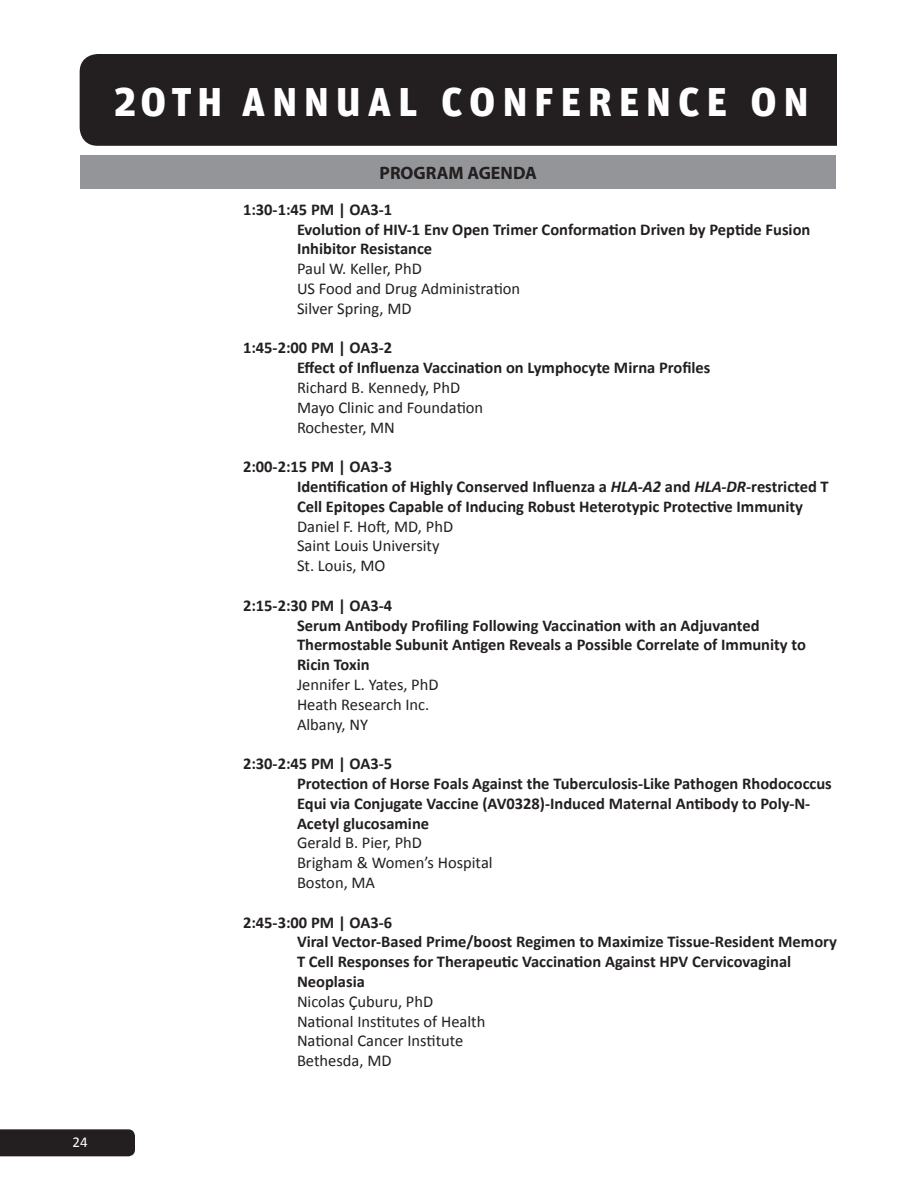
<style>
.page{position:relative;width:918px;height:1188px;background:#fff}
.page>*{position:absolute;margin:0;border:0;box-sizing:border-box;transform-origin:0 0}
.t1{font:49.5px "Unit Bold SC";letter-spacing:.09em;color:#fff}
.t2{font:700 18px "Myriad Pro";color:#231f20}
.t3{font:700 16.5px/19.8px "Calibri";color:#231f20}
.t4{font:16.5px/19.8px "Calibri";color:#231f20}
.t5{font:15px "Calibri";color:#fff}
.s1{font-style:italic}
</style>
<div class="page">
<div style="left:80px;top:155px;width:756px;height:34px;background:#939598"></div>
<div style="left:0;top:1129px;width:135px;height:27px;background:#231f20"></div>
<div style="left:80px;top:54px;width:757px;height:92px;background:#231f20"></div>
<p class="t5" style="left:73px;top:1133px;width:17px">24</p>
<h1 class="t1" style="left:113px;top:69px;width:699px">20th annual conference on</h1>
<p class="t2" style="left:380px;top:161px;width:159px">PROGRAM AGENDA</p>
<p class="t3" style="left:243px;top:199px;width:151px">1:30-1:45 PM | OA3-1</p>
<p class="t3" style="left:297px;top:219px;width:515px">Evolution of HIV-1 Env Open Trimer Conformation Driven by Peptide Fusion<br>Inhibitor Resistance</p>
<p class="t4" style="left:297px;top:259px;width:126px">Paul W. Keller, PhD</p>
<p class="t4" style="left:297px;top:279px;width:225px">US Food and Drug Administration</p>
<p class="t4" style="left:297px;top:299px;width:116px">Silver Spring, MD</p>
<p class="t3" style="left:243px;top:338px;width:151px">1:45-2:00 PM | OA3-2</p>
<p class="t3" style="left:297px;top:358px;width:415px">Effect of Influenza Vaccination on Lymphocyte Mirna Profiles</p>
<p class="t4" style="left:297px;top:378px;width:165px">Richard B. Kennedy, PhD</p>
<p class="t4" style="left:297px;top:398px;width:188px">Mayo Clinic and Foundation</p>
<p class="t4" style="left:297px;top:417px;width:99px">Rochester, MN</p>
<p class="t3" style="left:243px;top:457px;width:151px">2:00-2:15 PM | OA3-3</p>
<p class="t3" style="left:297px;top:477px;width:533px">Identification of Highly Conserved Influenza a <span class="s1">HLA-A2</span> and <span class="s1">HLA-DR</span>-restricted T<br>Cell Epitopes Capable of Inducing Robust Heterotypic Protective Immunity</p>
<p class="t4" style="left:297px;top:516px;width:158px">Daniel F. Hoft, MD, PhD</p>
<p class="t4" style="left:297px;top:536px;width:144px">Saint Louis University</p>
<p class="t4" style="left:297px;top:556px;width:90px">St. Louis, MO</p>
<p class="t3" style="left:243px;top:595px;width:151px">2:15-2:30 PM | OA3-4</p>
<p class="t3" style="left:297px;top:615px;width:510px">Serum Antibody Profiling Following Vaccination with an Adjuvanted<br>Thermostable Subunit Antigen Reveals a Possible Correlate of Immunity to<br>Ricin Toxin</p>
<p class="t4" style="left:297px;top:675px;width:143px">Jennifer L. Yates, PhD</p>
<p class="t4" style="left:297px;top:695px;width:134px">Heath Research Inc.</p>
<p class="t4" style="left:297px;top:714px;width:73px">Albany, NY</p>
<p class="t3" style="left:243px;top:754px;width:151px">2:30-2:45 PM | OA3-5</p>
<p class="t3" style="left:297px;top:774px;width:536px">Protection of Horse Foals Against the Tuberculosis-Like Pathogen Rhodococcus<br>Equi via Conjugate Vaccine (AV0328)-Induced Maternal Antibody to Poly-N-<br>Acetyl glucosamine</p>
<p class="t4" style="left:297px;top:833px;width:127px">Gerald B. Pier, PhD</p>
<p class="t4" style="left:297px;top:853px;width:197px">Brigham &amp; Women’s Hospital</p>
<p class="t4" style="left:297px;top:873px;width:80px">Boston, MA</p>
<p class="t3" style="left:243px;top:912px;width:151px">2:45-3:00 PM | OA3-6</p>
<p class="t3" style="left:297px;top:932px;width:542px">Viral Vector-Based Prime/boost Regimen to Maximize Tissue-Resident Memory<br>T Cell Responses for Therapeutic Vaccination Against HPV Cervicovaginal<br>Neoplasia</p>
<p class="t4" style="left:297px;top:992px;width:138px">Nicolas Çuburu, PhD</p>
<p class="t4" style="left:297px;top:1011px;width:190px">National Institutes of Health<br>National Cancer Institute</p>
<p class="t4" style="left:297px;top:1051px;width:96px">Bethesda, MD</p>
</div>
